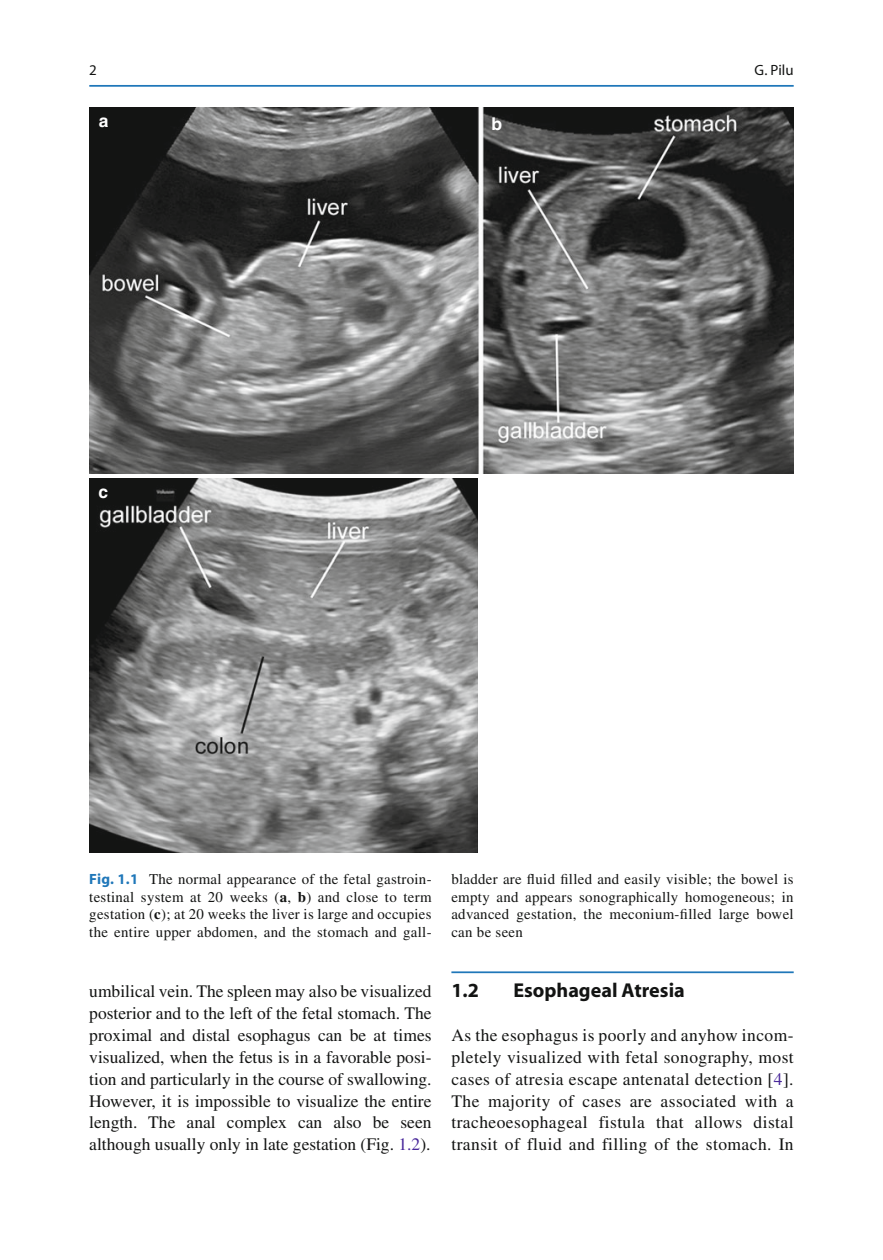
<style>
.page{position:relative;width:883px;height:1260px;background:#fff}
.page>*{position:absolute;margin:0;border:0;box-sizing:border-box;transform-origin:0 0}
.t1{font:700 20.12px "Fysngd Myriad";color:#131413}
.t2{font:17.5px/21.9px "Wnjsmg Times";color:#131413;text-align:justify}
.t3{font:700 17.5px "Lwgmvv Helvetica";color:#fff}
.t4{font:14.88px/17.5px "Wnjsmg Times";letter-spacing:.02em;color:#131413;text-align:justify}
.t5{font:14.88px "Hqclnt Myriad";color:#131413}
.s1{font-family:"Fysngd Myriad";font-weight:700;color:#1f77b9}
.s2{font-family:"Rtnhxm Times";font-weight:700}
.s3{color:#48279a}
</style>
<div class="page">
<hr style="left:451px;top:971px;width:343px;height:2px;background:#1f77b9">
<img style="left:89px;top:107px;width:705px;height:366px">
<img style="left:89px;top:478px;width:388px;height:375px">
<hr style="left:89px;top:85px;width:705px;height:2px;background:#1f77b9">
<p class="t5" style="left:89px;top:64px;width:9px">2</p>
<p class="t3" style="left:99px;top:110px;width:11px">a</p>
<p class="t3" style="left:99px;top:482px;width:11px">c</p>
<p class="t3" style="left:491px;top:113px;width:12px">b</p>
<p class="t5" style="left:754px;top:64px;width:41px">G. Pilu</p>
<p class="t4" style="left:89px;top:872px;width:344px"><span class="s1">Fig. 1.1</span> The normal appearance of the fetal gastroin&shy;testinal system at 20 weeks ( <span class="s2">a</span> , <span class="s2">b</span> ) and close to term gestation ( <span class="s2">c</span> ); at 20 weeks the liver is large and occupies the entire upper abdomen, and the stomach and gall-</p>
<p class="t4" style="left:451px;top:872px;width:344px">bladder are fluid filled and easily visible; the bowel is empty and appears sonographically homogeneous; in advanced gestation, the meconium-filled large bowel can be seen</p>
<p class="t2" style="left:89px;top:982px;width:344px">umbilical vein. The spleen may also be visualized posterior and to the left of the fetal stomach. The proximal and distal esophagus can be at times visualized, when the fetus is in a favorable posi&shy;tion and particularly in the course of swallowing.<br>However, it is impossible to visualize the entire length. The anal complex can also be seen although usually only in late gestation (Fig. <span class="s3">1.2</span> ).</p>
<p class="t1" style="left:451px;top:983px;width:29px">1.2</p>
<p class="t1" style="left:513px;top:983px;width:173px">Esophageal Atresia</p>
<p class="t2" style="left:451px;top:1026px;width:344px">As the esophagus is poorly and anyhow incom&shy;pletely visualized with fetal sonography, most cases of atresia escape antenatal detection [ <span class="s3">4</span> ].<br>The majority of cases are associated with a tracheoesophageal fistula that allows distal transit of fluid and filling of the stomach. In</p>
</div>
